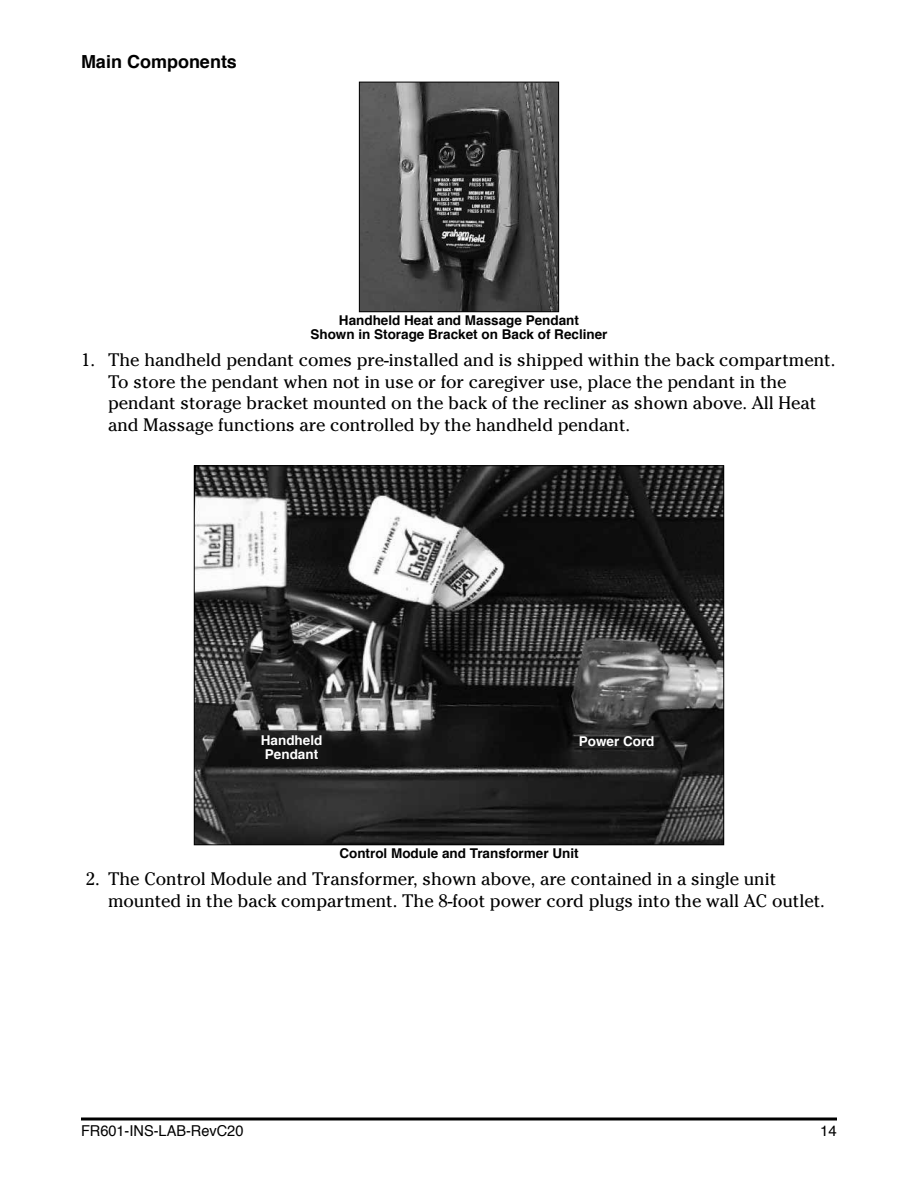
<style>
.page{position:relative;width:918px;height:1188px;background:#fff}
.page>*{position:absolute;margin:0;border:0;box-sizing:border-box;transform-origin:0 0}
.t1{font:18px/21.6px "Cheltenham Std";color:#000}
.t2{font:700 18px "Helvetica";color:#000}
.t3{font:15px "Helvetica";color:#000}
.t4{font:700 13.5px/13.5px "Helvetica";color:#000;text-align:center}
.t5{font:700 13.5px/13.5px "Helvetica";color:#fff;text-align:center}
</style>
<div class="page">
<hr style="left:81px;top:1118px;width:756px;height:2px;background:#000">
<img style="left:361px;top:84px;width:196px;height:226px">
<div style="left:359px;top:82px;width:200px;height:230px;border:1px solid #000"></div>
<img style="left:196px;top:468px;width:526px;height:375px">
<p class="t2" style="left:81px;top:47px;width:158px">Main Components</p>
<p class="t4" style="left:310px;top:314px;width:299px">Handheld Heat and Massage Pendant<br>Shown in Storage Bracket on Back of Recliner</p>
<p class="t1" style="left:108px;top:349px;width:729px;text-indent:-27px">1. The handheld pendant comes pre-installed and is shipped within the back compartment.<br>To store the pendant when not in use or for caregiver use, place the pendant in the pendant storage bracket mounted on the back of the recliner as shown above. All Heat and Massage functions are controlled by the handheld pendant.</p>
<p class="t5" style="left:261px;top:734px;width:63px">Handheld<br>Pendant</p>
<p class="t5" style="left:579px;top:734px;width:77px">Power Cord</p>
<p class="t4" style="left:339px;top:847px;width:241px">Control Module and Transformer Unit</p>
<p class="t1" style="left:108px;top:869px;width:718px;text-indent:-22px">2. The Control Module and Transformer, shown above, are contained in a single unit mounted in the back compartment. The 8-foot power cord plugs into the wall AC outlet.</p>
<p class="t3" style="left:81px;top:1119px;width:164px">FR601-INS-LAB-RevC20</p>
<p class="t3" style="left:820px;top:1119px;width:18px">14</p>
</div>
